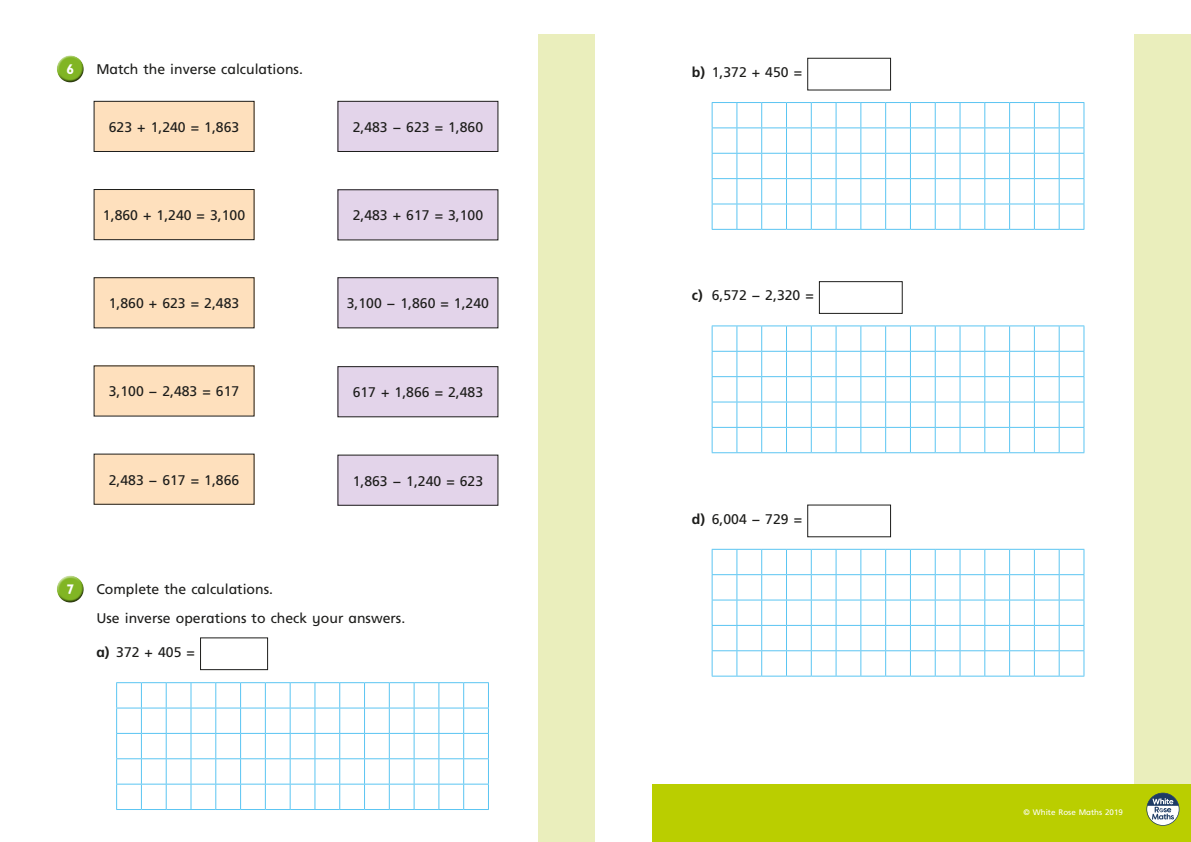
<style>
.page{position:relative;width:1191px;height:842px;background:#fff}
.page>*{position:absolute;margin:0;border:0;box-sizing:border-box;transform-origin:0 0}
.t1{font:14px/28.7px "Frutiger Inf";color:#1d1d1b}
.t2{font:700 14px "Gill Infant";color:#fff}
.t3{font:8px "Frutiger Inf";color:#fff}
.s1{font-weight:700}
</style>
<div class="page">
<div style="left:1134px;top:34px;width:57px;height:808px;background:#eaeebc"></div>
<div style="left:807px;top:58px;width:84px;height:32px;border:1px solid #1d1d1b"></div>
<svg style="left:711px;top:102px;width:373px;height:128px"></svg>
<div style="left:819px;top:281px;width:83px;height:33px;border:1px solid #1d1d1b"></div>
<svg style="left:711px;top:326px;width:373px;height:127px"></svg>
<svg style="left:711px;top:549px;width:373px;height:128px"></svg>
<div style="left:539px;top:34px;width:99px;height:808px;background:#eaeebc"></div>
<div style="left:595px;top:0;width:50px;height:842px;background:#fff"></div>
<div style="left:56px;top:55px;width:28px;height:22px;background:#fff;opacity:.75"></div>
<div style="left:56px;top:59px;width:29px;height:25px;background:#1d1d1b;opacity:.75"></div>
<div style="left:56px;top:575px;width:28px;height:22px;background:#fff;opacity:.75"></div>
<div style="left:56px;top:579px;width:29px;height:25px;background:#1d1d1b;opacity:.75"></div>
<div style="left:200px;top:637px;width:68px;height:33px;border:1px solid #1d1d1b"></div>
<svg style="left:116px;top:682px;width:373px;height:128px"></svg>
<div style="left:652px;top:785px;width:539px;height:57px;background:#bace00"></div>
<svg style="left:1146px;top:793px;width:33px;height:33px"></svg>
<div style="left:94px;top:101px;width:160px;height:50px;background:#fee0bd"></div>
<div style="left:94px;top:101px;width:160px;height:51px;border:1px solid #1d1d1b"></div>
<div style="left:94px;top:189px;width:160px;height:51px;background:#fee0bd"></div>
<div style="left:94px;top:189px;width:160px;height:51px;border:1px solid #1d1d1b"></div>
<div style="left:94px;top:278px;width:160px;height:50px;background:#fee0bd"></div>
<div style="left:94px;top:277px;width:160px;height:51px;border:1px solid #1d1d1b"></div>
<div style="left:94px;top:366px;width:160px;height:50px;background:#fee0bd"></div>
<div style="left:94px;top:454px;width:160px;height:50px;background:#fee0bd"></div>
<div style="left:94px;top:454px;width:160px;height:51px;border:1px solid #1d1d1b"></div>
<div style="left:338px;top:101px;width:160px;height:50px;background:#e3d4ea"></div>
<div style="left:337px;top:101px;width:161px;height:51px;border:1px solid #1d1d1b"></div>
<div style="left:338px;top:190px;width:160px;height:50px;background:#e3d4ea"></div>
<div style="left:337px;top:189px;width:161px;height:51px;border:1px solid #1d1d1b"></div>
<div style="left:338px;top:278px;width:160px;height:50px;background:#e3d4ea"></div>
<div style="left:337px;top:277px;width:161px;height:51px;border:1px solid #1d1d1b"></div>
<div style="left:338px;top:367px;width:160px;height:50px;background:#e3d4ea"></div>
<div style="left:337px;top:366px;width:161px;height:51px;border:1px solid #1d1d1b"></div>
<div style="left:338px;top:455px;width:160px;height:50px;background:#e3d4ea"></div>
<div style="left:337px;top:455px;width:161px;height:51px;border:1px solid #1d1d1b"></div>
<p class="t2" style="left:66px;top:61px;width:9px">6</p>
<p class="t1" style="left:96px;top:55px;width:208px">Match the inverse calculations.</p>
<p class="t1" style="left:109px;top:112px;width:132px">623 + 1,240 = 1,863</p>
<p class="t1" style="left:353px;top:112px;width:132px">2,483 − 623 = 1,860</p>
<p class="t1" style="left:103px;top:201px;width:144px">1,860 + 1,240 = 3,100</p>
<p class="t1" style="left:353px;top:201px;width:132px">2,483 + 617 = 3,100</p>
<p class="t1" style="left:109px;top:289px;width:132px">1,860 + 623 = 2,483</p>
<p class="t1" style="left:347px;top:289px;width:144px">3,100 − 1,860 = 1,240</p>
<p class="t1" style="left:109px;top:377px;width:132px">3,100 − 2,483 = 617</p>
<p class="t1" style="left:353px;top:378px;width:132px">617 + 1,866 = 2,483</p>
<p class="t1" style="left:109px;top:465px;width:132px">2,483 − 617 = 1,866</p>
<p class="t1" style="left:353px;top:466px;width:132px">1,863 − 1,240 = 623</p>
<p class="t2" style="left:66px;top:581px;width:9px">7</p>
<p class="t1" style="left:96px;top:575px;width:310px">Complete the calculations.<br>Use inverse operations to check your answers.</p>
<p class="t1" style="left:96px;top:638px;width:100px"><span class="s1">a)</span> 372 + 405 =</p>
<p class="t1" style="left:692px;top:58px;width:112px"><span class="s1">b)</span> 1,372 + 450 =</p>
<p class="t1" style="left:692px;top:281px;width:123px"><span class="s1">c)</span> 6,572 − 2,320 =</p>
<p class="t1" style="left:692px;top:504px;width:112px"><span class="s1">d)</span> 6,004 − 729 =</p>
<p class="t3" style="left:1023px;top:808px;width:101px">© White Rose Maths 2019</p>
</div>
